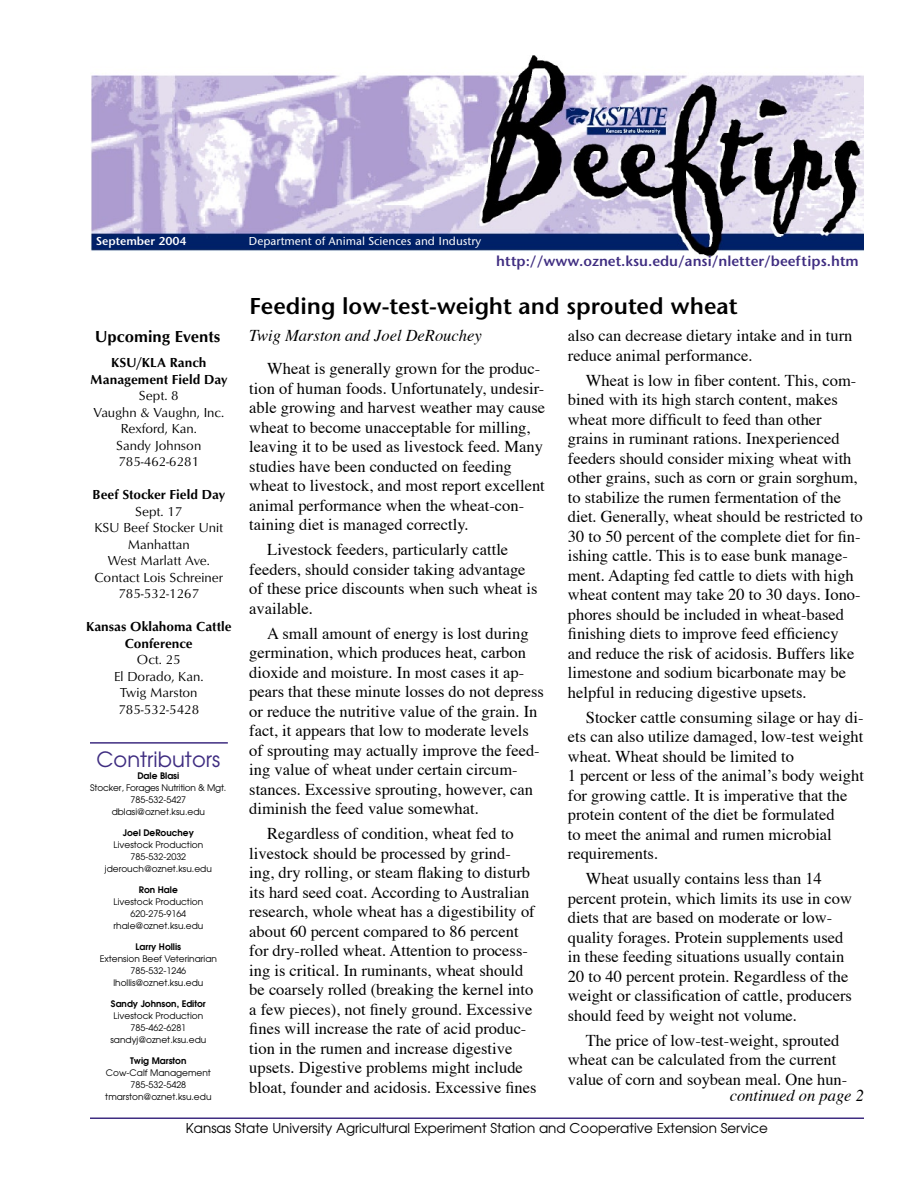
<style>
.page{position:relative;width:918px;height:1188px;background:#fff}
.page>*{position:absolute;margin:0;border:0;box-sizing:border-box;transform-origin:0 0}
.Headline{font:24px "Stone Sans Semi Bold DTC";color:#000}
.t1{font:21px "Avant Garde";color:#3f2d81}
.Body_text{font:16.5px/19.5px "Times";color:#000}
.Byline{font:italic 16.5px "Times";color:#000}
.Events_text{font:16.5px "Optimum Bold DTC";color:#000}
.Subhead_purple{font:15px "Stone Sans Semi Bold DTC";color:#3f2d81}
.Events_text-2{font:13.5px "Optimum Roman DTC";color:#000}
.t2{font:13.5px "Avant Garde";color:#000}
.Events_text-3{font:13.5px/16.5px "Optimum Bold DTC";color:#000;text-align:center}
.Subhead_purple-2{font:12px "Stone Sans Medium DTC";color:#fff}
.Subhead_purple-3{font:12px "Stone Sans Semi Bold DTC";color:#fff}
.t3{font:9px/12px "Avant Garde";color:#000;text-align:center}
.t4{font:9px/12px "Avant Garde";letter-spacing:-.02em;color:#000;text-align:center}
.s1{font-weight:600}
</style>
<div class="page">
<img style="left:91px;top:55px;width:773px;height:202px">
<hr style="left:90px;top:1118px;width:774px;height:1px;background:#3f2d81">
<hr style="left:90px;top:742px;width:138px;height:2px;background:#3f2d81">
<p class="Subhead_purple-3" style="left:96px;top:234px;width:92px">September 2004</p>
<p class="Events_text" style="left:95px;top:327px;width:127px">Upcoming Events</p>
<p class="Events_text-3" style="left:90px;top:354px;width:139px">KSU/KLA Ranch<br>Management Field Day</p>
<p class="Events_text-2" style="left:139px;top:388px;width:41px">Sept. 8</p>
<p class="Events_text-2" style="left:93px;top:404px;width:132px">Vaughn &amp; Vaughn, Inc.</p>
<p class="Events_text-2" style="left:121px;top:421px;width:78px">Rexford, Kan.</p>
<p class="Events_text-2" style="left:116px;top:437px;width:86px">Sandy Johnson</p>
<p class="Events_text-2" style="left:119px;top:454px;width:82px">785-462-6281</p>
<p class="Events_text-3" style="left:93px;top:486px;width:134px">Beef Stocker Field Day</p>
<p class="Events_text-2" style="left:135px;top:503px;width:49px">Sept. 17</p>
<p class="Events_text-2" style="left:94px;top:520px;width:130px">KSU Beef Stocker Unit</p>
<p class="Events_text-2" style="left:128px;top:536px;width:64px">Manhattan</p>
<p class="Events_text-2" style="left:108px;top:553px;width:104px">West Marlatt Ave.</p>
<p class="Events_text-2" style="left:94px;top:569px;width:130px">Contact Lois Schreiner</p>
<p class="Events_text-2" style="left:119px;top:586px;width:82px">785-532-1267</p>
<p class="Events_text-3" style="left:86px;top:618px;width:147px">Kansas Oklahoma Cattle<br>Conference</p>
<p class="Events_text-2" style="left:137px;top:652px;width:45px">Oct. 25</p>
<p class="Events_text-2" style="left:114px;top:668px;width:91px">El Dorado, Kan.</p>
<p class="Events_text-2" style="left:120px;top:685px;width:79px">Twig Marston</p>
<p class="Events_text-2" style="left:119px;top:701px;width:82px">785-532-5428</p>
<p class="t1" style="left:97px;top:747px;width:125px">Contributors</p>
<p class="t4" style="left:90px;top:770px;width:138px"><span class="s1">Dale Blasi<br></span>Stocker, Forages Nutrition &amp; Mgt.<br>785-532-5427 dblasi@oznet.ksu.edu</p>
<p class="t3" style="left:105px;top:827px;width:109px"><span class="s1">Joel DeRouchey<br></span>Livestock Production<br>785-532-2032 jderouch@oznet.ksu.edu</p>
<p class="t3" style="left:113px;top:884px;width:92px"><span class="s1">Ron Hale<br></span>Livestock Production<br>620-275-9164 rhale@oznet.ksu.edu</p>
<p class="t3" style="left:100px;top:941px;width:119px"><span class="s1">Larry Hollis<br></span>Extension Beef Veterinarian<br>785-532-1246 lhollis@oznet.ksu.edu</p>
<p class="t3" style="left:110px;top:998px;width:97px"><span class="s1">Sandy Johnson, Editor<br></span>Livestock Production<br>785-462-6281 sandyj@oznet.ksu.edu</p>
<p class="t3" style="left:105px;top:1055px;width:108px"><span class="s1">Twig Marston<br></span>Cow-Calf Management<br>785-532-5428 tmarston@oznet.ksu.edu</p>
<p class="Subhead_purple-2" style="left:249px;top:234px;width:234px">Department of Animal Sciences and Industry</p>
<p class="Subhead_purple" style="left:496px;top:252px;width:364px">http://www.oznet.ksu.edu/ansi/nletter/beeftips.htm</p>
<p class="Headline" style="left:249px;top:292px;width:490px">Feeding low-test-weight and sprouted wheat</p>
<p class="Byline" style="left:249px;top:326px;width:234px">Twig Marston and Joel DeRouchey</p>
<p class="Body_text" style="left:249px;top:360px;width:297px;text-indent:18px">Wheat is generally grown for the produc&shy;tion of human foods. Unfortunately, undesir&shy;able growing and harvest weather may cause wheat to become unacceptable for milling, leaving it to be used as livestock feed. Many studies have been conducted on feeding wheat to livestock, and most report excellent animal performance when the wheat-con&shy;taining diet is managed correctly.</p>
<p class="Body_text" style="left:249px;top:541px;width:290px;text-indent:18px">Livestock feeders, particularly cattle feeders, should consider taking advantage of these price discounts when such wheat is available.</p>
<p class="Body_text" style="left:249px;top:624px;width:296px;text-indent:18px">A small amount of energy is lost during germination, which produces heat, carbon dioxide and moisture. In most cases it ap&shy;pears that these minute losses do not depress or reduce the nutritive value of the grain. In fact, it appears that low to moderate levels of sprouting may actually improve the feed&shy;ing value of wheat under certain circum&shy;stances. Excessive sprouting, however, can diminish the feed value somewhat.</p>
<p class="Body_text" style="left:249px;top:825px;width:289px;text-indent:18px">Regardless of condition, wheat fed to livestock should be processed by grind&shy;ing, dry rolling, or steam flaking to disturb its hard seed coat. According to Australian research, whole wheat has a digestibility of about 60 percent compared to 86 percent for dry-rolled wheat. Attention to process&shy;ing is critical. In ruminants, wheat should be coarsely rolled (breaking the kernel into a few pieces), not finely ground. Excessive fines will increase the rate of acid produc&shy;tion in the rumen and increase digestive upsets. Digestive problems might include bloat, founder and acidosis. Excessive fines</p>
<p class="Body_text" style="left:568px;top:327px;width:286px">also can decrease dietary intake and in turn reduce animal performance.</p>
<p class="Body_text" style="left:568px;top:371px;width:296px;text-indent:18px">Wheat is low in fiber content. This, com&shy;bined with its high starch content, makes wheat more difficult to feed than other grains in ruminant rations. Inexperienced feeders should consider mixing wheat with other grains, such as corn or grain sorghum, to stabilize the rumen fermentation of the diet. Generally, wheat should be restricted to 30 to 50 percent of the complete diet for fin&shy;ishing cattle. This is to ease bunk manage&shy;ment. Adapting fed cattle to diets with high wheat content may take 20 to 30 days. Iono&shy;phores should be included in wheat-based finishing diets to improve feed efficiency and reduce the risk of acidosis. Buffers like limestone and sodium bicarbonate may be helpful in reducing digestive upsets.</p>
<p class="Body_text" style="left:568px;top:708px;width:298px;text-indent:18px">Stocker cattle consuming silage or hay di&shy;ets can also utilize damaged, low-test weight wheat. Wheat should be limited to<br>1 percent or less of the animalʼs body weight for growing cattle. It is imperative that the protein content of the diet be formulated<br>to meet the animal and rumen microbial requirements.</p>
<p class="Body_text" style="left:568px;top:870px;width:286px;text-indent:18px">Wheat usually contains less than 14 percent protein, which limits its use in cow diets that are based on moderate or low&shy;quality forages. Protein supplements used in these feeding situations usually contain 20 to 40 percent protein. Regardless of the weight or classification of cattle, producers should feed by weight not volume.</p>
<p class="Body_text" style="left:568px;top:1031px;width:281px;text-indent:18px">The price of low-test-weight, sprouted wheat can be calculated from the current value of corn and soybean meal. One hun-</p>
<p class="Byline" style="left:730px;top:1086px;width:136px">continued on page 2</p>
<p class="t2" style="left:186px;top:1120px;width:584px">Kansas State University Agricultural Experiment Station and Cooperative Extension Service</p>
</div>
